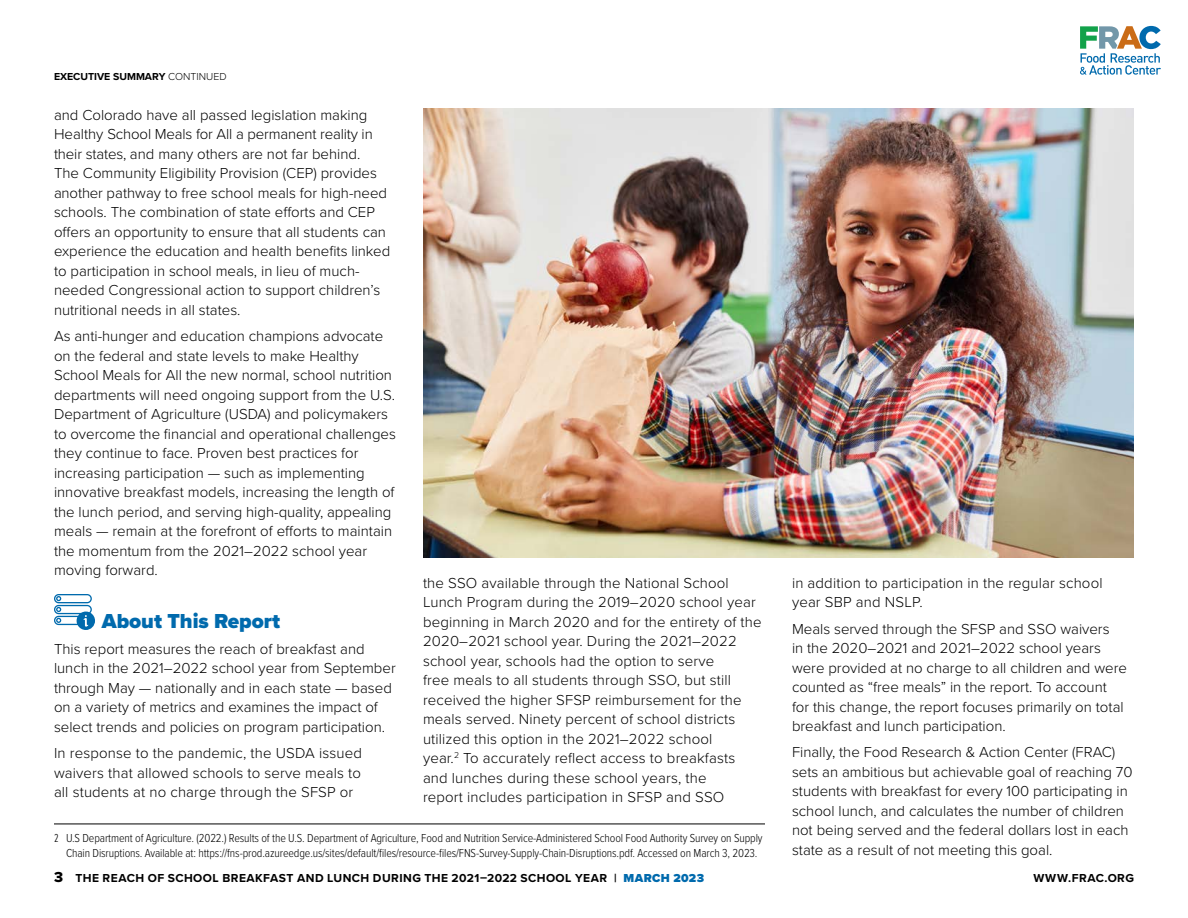
<style>
.page{position:relative;width:1188px;height:918px;background:#fff}
.page>*{position:absolute;margin:0;border:0;box-sizing:border-box;transform-origin:0 0}
.t1{font:900 21px "Proxima Nova";color:#006aad}
.t2{font:300 15px/19.5px "Proxima Nova";color:#000}
.t3{font:300 12px/15px "Proxima Nova Cond";letter-spacing:-.01em;color:#000;text-align:center}
.t4{font:700 12px "Proxima Nova";letter-spacing:.04em;color:#000}
.t5{font:700 10.5px "Proxima Nova";color:#000}
.s1{font-weight:300}
.s2{font-family:"Proxima Nova Ex Cn"}
.s3{font-family:"Proxima Nova Extrabld";font-weight:400;font-size:15px}
.s4{font-weight:900;color:#006aad}
</style>
<div class="page">
<img style="left:423px;top:108px;width:711px;height:450px">
<svg style="left:54px;top:594px;width:41px;height:36px"></svg>
<hr style="left:54px;top:824px;width:711px;height:1px;background:#000">
<svg style="left:1080px;top:26px;width:81px;height:49px"></svg>
<p class="t5" style="left:54px;top:69px;width:174px">EXECUTIVE SUMMARY <span class="s1">CONTINUED</span></p>
<p class="t2" style="left:54px;top:104px;width:338px">and Colorado have all passed legislation making Healthy School Meals for All a permanent reality in their states, and many others are not far behind.<br>The Community Eligibility Provision (CEP) provides another pathway to free school meals for high-need schools. The combination of state efforts and CEP offers an opportunity to ensure that all students can experience the education and health benefits linked to participation in school meals, in lieu of much&shy;needed Congressional action to support children’s nutritional needs in all states.</p>
<p class="t2" style="left:54px;top:326px;width:344px">As anti-hunger and education champions advocate on the federal and state levels to make Healthy School Meals for All the new normal, school nutrition departments will need ongoing support from the U.S.<br>Department of Agriculture (USDA) and policymakers to overcome the financial and operational challenges they continue to face. Proven best practices for increasing participation — such as implementing innovative breakfast models, increasing the length of the lunch period, and serving high-quality, appealing meals — remain at the forefront of efforts to maintain the momentum from the 2021–2022 school year moving forward.</p>
<h1 class="t1" style="left:102px;top:605px;width:180px">About This Report</h1>
<p class="t2" style="left:54px;top:638px;width:343px">This report measures the reach of breakfast and lunch in the 2021–2022 school year from September through May — nationally and in each state — based on a variety of metrics and examines the impact of select trends and policies on program participation.</p>
<p class="t2" style="left:54px;top:743px;width:309px;text-align:justify">In response to the pandemic, the USDA issued waivers that allowed schools to serve meals to all students at no charge through the SFSP or</p>
<p class="t2" style="left:423px;top:572px;width:340px">the SSO available through the National School Lunch Program during the 2019–2020 school year beginning in March 2020 and for the entirety of the 2020–2021 school year. During the 2021–2022 school year, schools had the option to serve<br>free meals to all students through SSO, but still received the higher SFSP reimbursement for the meals served. Ninety percent of school districts utilized this option in the 2021–2022 school<br>year.<sup>2</sup> To accurately reflect access to breakfasts and lunches during these school years, the<br>report includes participation in SFSP and SSO</p>
<p class="t3" style="left:54px;top:829px;width:710px"><span class="s2">2</span> U.S Department of Agriculture. (2022.) Results of the U.S. Department of Agriculture, Food and Nutrition Service-Administered School Food Authority Survey on Supply<br>Chain Disruptions. Available at: https://fns-prod.azureedge.us/sites/default/files/resource-files/FNS-Survey-Supply-Chain-Disruptions.pdf. Accessed on March 3, 2023.</p>
<p class="t4" style="left:54px;top:869px;width:652px"><span class="s3">3</span> THE REACH OF SCHOOL BREAKFAST AND LUNCH DURING THE 2021–2022 SCHOOL YEAR | <span class="s4">MARCH 2023</span></p>
<p class="t4" style="left:1033px;top:869px;width:102px">WWW.FRAC.ORG</p>
<p class="t2" style="left:792px;top:572px;width:312px">in addition to participation in the regular school year SBP and NSLP.</p>
<p class="t2" style="left:792px;top:618px;width:336px">Meals served through the SFSP and SSO waivers<br>in the 2020–2021 and 2021–2022 school years were provided at no charge to all children and were counted as “free meals” in the report. To account for this change, the report focuses primarily on total breakfast and lunch participation.</p>
<p class="t2" style="left:792px;top:742px;width:342px">Finally, the Food Research &amp; Action Center (FRAC) sets an ambitious but achievable goal of reaching 70 students with breakfast for every 100 participating in school lunch, and calculates the number of children not being served and the federal dollars lost in each state as a result of not meeting this goal.</p>
</div>
